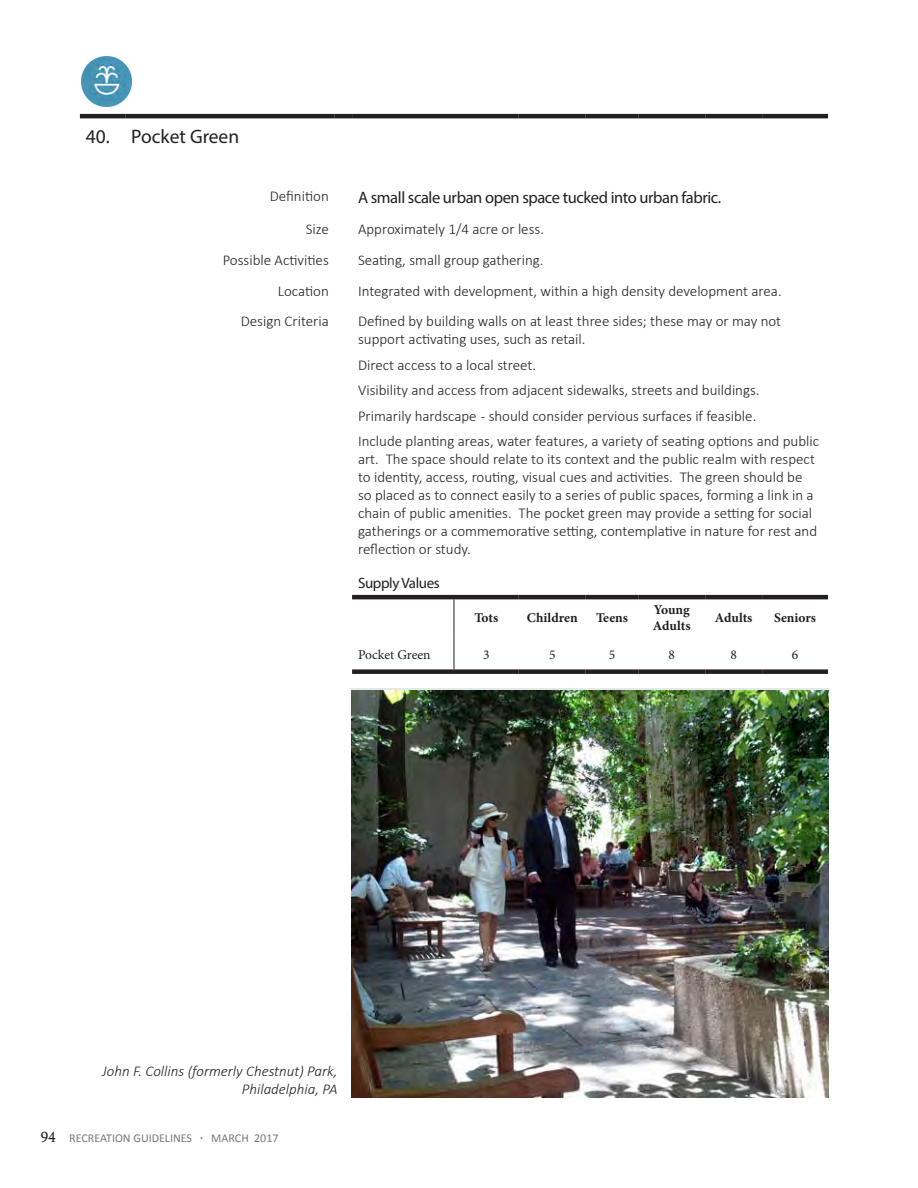
<style>
.page{position:relative;width:918px;height:1188px;background:#fff}
.page>*{position:absolute;margin:0;border:0;box-sizing:border-box;transform-origin:0 0}
.Page_Header_1{font:19.5px "Myriad Pro";color:#231f20}
.Figure_Header{font:16.5px "Myriad Pro";letter-spacing:-.025em;color:#231f20}
.Body{font:300 15px/18px "Calibri";color:#231f20}
.Caption_Text{font:italic 300 15px "Calibri";color:#231f20}
.Figure_Header-2{font:15px "Myriad Pro";letter-spacing:-.025em;color:#231f20}
.table_colume_header{font:700 13.5px/16.2px "Minion Pro";letter-spacing:-.005em;color:#231f20}
.Table_Data{font:13.5px "Minion Pro";letter-spacing:-.005em;color:#231f20}
.t1{font:12px "Calibri";color:#76787b}
.s1{font-family:"Sylfaen";font-size:15px;color:#231f20}
.s2{font-size:6px}
</style>
<div class="page">
<hr style="left:352px;top:595px;width:102px;height:4px;background:#231f20">
<hr style="left:454px;top:595px;width:65px;height:4px;background:#231f20">
<hr style="left:519px;top:595px;width:67px;height:4px;background:#231f20">
<hr style="left:586px;top:595px;width:52px;height:4px;background:#231f20">
<hr style="left:638px;top:595px;width:67px;height:4px;background:#231f20">
<hr style="left:705px;top:595px;width:57px;height:4px;background:#231f20">
<hr style="left:762px;top:595px;width:66px;height:4px;background:#231f20">
<div style="left:352px;top:669px;width:102px;height:5px;background:#231f20"></div>
<div style="left:454px;top:669px;width:65px;height:5px;background:#231f20"></div>
<div style="left:519px;top:669px;width:67px;height:5px;background:#231f20"></div>
<div style="left:586px;top:669px;width:52px;height:5px;background:#231f20"></div>
<div style="left:638px;top:669px;width:67px;height:5px;background:#231f20"></div>
<div style="left:705px;top:669px;width:57px;height:5px;background:#231f20"></div>
<div style="left:762px;top:669px;width:66px;height:5px;background:#231f20"></div>
<hr style="left:80px;top:114px;width:45px;height:4px;background:#231f20">
<hr style="left:125px;top:114px;width:210px;height:4px;background:#231f20">
<hr style="left:335px;top:114px;width:17px;height:4px;background:#231f20">
<hr style="left:352px;top:114px;width:102px;height:4px;background:#231f20">
<hr style="left:454px;top:114px;width:65px;height:4px;background:#231f20">
<hr style="left:519px;top:114px;width:67px;height:4px;background:#231f20">
<hr style="left:586px;top:114px;width:52px;height:4px;background:#231f20">
<hr style="left:638px;top:114px;width:67px;height:4px;background:#231f20">
<hr style="left:705px;top:114px;width:57px;height:4px;background:#231f20">
<hr style="left:762px;top:114px;width:66px;height:4px;background:#231f20">
<hr style="left:454px;top:599px;width:1px;height:38px;background:#231f20">
<hr style="left:454px;top:637px;width:1px;height:32px;background:#231f20">
<img style="left:351px;top:691px;width:477px;height:406px">
<img style="left:81px;top:56px;width:51px;height:51px">
<p class="Page_Header_1" style="left:86px;top:124px;width:24px">40.</p>
<p class="Page_Header_1" style="left:131px;top:124px;width:109px">Pocket Green</p>
<p class="Body" style="left:270px;top:187px;width:60px">Definition</p>
<p class="Figure_Header" style="left:358px;top:187px;width:363px">A small scale urban open space tucked into urban fabric.</p>
<p class="Body" style="left:306px;top:220px;width:25px">Size</p>
<p class="Body" style="left:358px;top:220px;width:187px">Approximately 1/4 acre or less.</p>
<p class="Body" style="left:223px;top:251px;width:108px">Possible Activities</p>
<p class="Body" style="left:358px;top:251px;width:187px">Seating, small group gathering.</p>
<p class="Body" style="left:278px;top:281px;width:52px">Location</p>
<p class="Body" style="left:358px;top:281px;width:425px">Integrated with development, within a high density development area.</p>
<p class="Body" style="left:241px;top:312px;width:90px">Design Criteria</p>
<p class="Body" style="left:358px;top:312px;width:425px">Defined by building walls on at least three sides; these may or may not support activating uses, such as retail.</p>
<p class="Body" style="left:358px;top:356px;width:180px">Direct access to a local street.</p>
<p class="Body" style="left:358px;top:381px;width:403px">Visibility and access from adjacent sidewalks, streets and buildings.</p>
<p class="Body" style="left:358px;top:407px;width:400px">Primarily hardscape - should consider pervious surfaces if feasible.</p>
<p class="Body" style="left:358px;top:432px;width:463px">Include planting areas, water features, a variety of seating options and public art. The space should relate to its context and the public realm with respect to identity, access, routing, visual cues and activities. The green should be so placed as to connect easily to a series of public spaces, forming a link in a chain of public amenities. The pocket green may provide a setting for social gatherings or a commemorative setting, contemplative in nature for rest and reflection or study.</p>
<p class="Figure_Header-2" style="left:358px;top:574px;width:83px">Supply Values</p>
<p class="table_colume_header" style="left:474px;top:610px;width:26px">Tots</p>
<p class="table_colume_header" style="left:527px;top:610px;width:52px">Children</p>
<p class="table_colume_header" style="left:596px;top:610px;width:33px">Teens</p>
<p class="table_colume_header" style="left:653px;top:601px;width:39px">Young<br>Adults</p>
<p class="table_colume_header" style="left:715px;top:610px;width:39px">Adults</p>
<p class="table_colume_header" style="left:774px;top:610px;width:44px">Seniors</p>
<p class="Table_Data" style="left:358px;top:646px;width:74px">Pocket Green</p>
<p class="Table_Data" style="left:483px;top:646px;width:8px">3</p>
<p class="Table_Data" style="left:549px;top:646px;width:8px">5</p>
<p class="Table_Data" style="left:609px;top:646px;width:8px">5</p>
<p class="Table_Data" style="left:669px;top:646px;width:8px">8</p>
<p class="Table_Data" style="left:730px;top:646px;width:8px">8</p>
<p class="Table_Data" style="left:792px;top:646px;width:8px">6</p>
<p class="Caption_Text" style="left:102px;top:1062px;width:237px">John F. Collins (formerly Chestnut) Park,</p>
<p class="Caption_Text" style="left:242px;top:1080px;width:97px">Philadelphia, PA</p>
<p class="t1" style="left:41px;top:1130px;width:239px"><span class="s1">94</span> RECREATION GUIDELINES <span class="s2">•</span> MARCH 2017</p>
</div>
